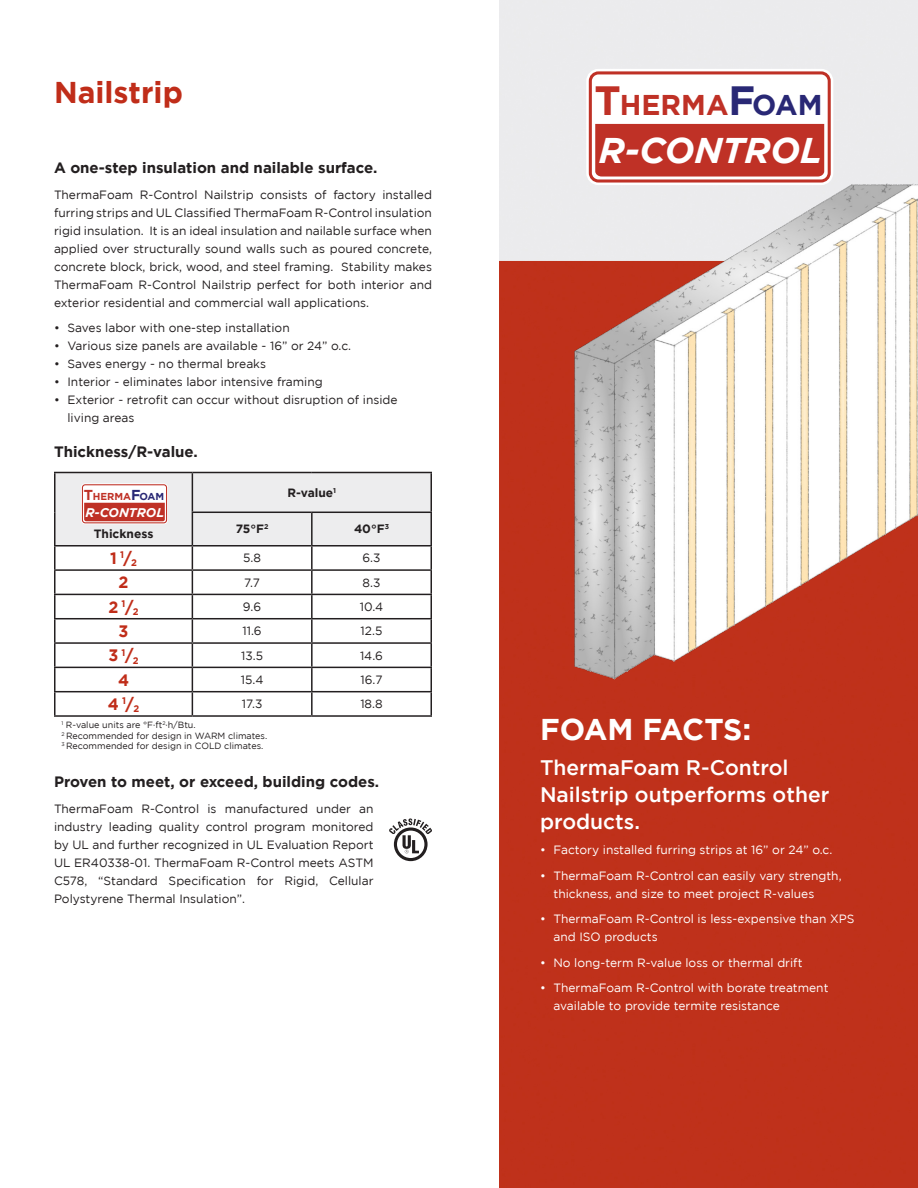
<style>
.page{position:relative;width:918px;height:1188px;background:#fff}
.page>*{position:absolute;margin:0;border:0;box-sizing:border-box;transform-origin:0 0}
.t1{font:italic 700 35.7px "Gotham";color:#fff}
.t2{font:700 30px "Gotham";letter-spacing:-.015em;color:#fff}
.t3{font:700 30px "Gotham";color:#c02d19}
.t4{font:700 28.5px "Gotham";color:#bf3126}
.Red_CallOut_Type{font:500 21px/27px "Gotham";color:#fff}
.t5{font:700 16.5px "Gotham";color:#c02d19}
.Body_Text_Heading{font:700 15px "Gotham";color:#231f20}
.t6{font:italic 700 12.6px "Gotham";color:#fff}
.Body_Text_Justified{font:12px/18px "Gotham";color:#231f20;text-align:justify}
.t7{font:12px/18px "Gotham";color:#fff}
.Body_Text_Table_Cent{font:12px "Gotham";color:#231f20}
.Body_Text_Table_Cent-2{font:700 12px "Gotham";color:#231f20}
.Body_Copy{font:700 12px "Gotham";color:#231f20}
.t8{font:700 10.05px "Gotham";color:#bf3126}
.Body_Text_Table_Note{font:9px "Gotham";color:#231f20}
.s1{font-size:14.4px}
.s2{font-size:14.4px;color:#292875}
.s3{color:#292875}
.s4{font-size:40.8px}
.s5{font-size:40.8px;color:#292875}
</style>
<div class="page">
<svg style="left:389px;top:818px;width:43px;height:43px"></svg>
<hr style="left:54px;top:472px;width:138px;height:1px;background:#231f20">
<hr style="left:54px;top:473px;width:2px;height:39px;background:#231f20">
<hr style="left:312px;top:472px;width:120px;height:1px;background:#231f20">
<hr style="left:430px;top:473px;width:2px;height:39px;background:#231f20">
<hr style="left:54px;top:512px;width:2px;height:33px;background:#231f20">
<hr style="left:312px;top:512px;width:120px;height:1px;background:#231f20">
<hr style="left:430px;top:513px;width:2px;height:32px;background:#231f20">
<hr style="left:54px;top:545px;width:138px;height:2px;background:#231f20">
<hr style="left:54px;top:547px;width:2px;height:22px;background:#231f20">
<hr style="left:312px;top:545px;width:120px;height:2px;background:#231f20">
<hr style="left:430px;top:547px;width:2px;height:22px;background:#231f20">
<hr style="left:54px;top:569px;width:138px;height:2px;background:#231f20">
<hr style="left:54px;top:571px;width:2px;height:23px;background:#231f20">
<hr style="left:312px;top:569px;width:120px;height:2px;background:#231f20">
<hr style="left:430px;top:571px;width:2px;height:23px;background:#231f20">
<hr style="left:54px;top:594px;width:138px;height:1px;background:#231f20">
<hr style="left:54px;top:595px;width:2px;height:23px;background:#231f20">
<hr style="left:312px;top:594px;width:120px;height:1px;background:#231f20">
<hr style="left:430px;top:595px;width:2px;height:23px;background:#231f20">
<hr style="left:54px;top:618px;width:138px;height:1px;background:#231f20">
<hr style="left:54px;top:619px;width:2px;height:23px;background:#231f20">
<hr style="left:312px;top:618px;width:120px;height:1px;background:#231f20">
<hr style="left:430px;top:619px;width:2px;height:23px;background:#231f20">
<hr style="left:54px;top:642px;width:138px;height:2px;background:#231f20">
<hr style="left:54px;top:644px;width:2px;height:23px;background:#231f20">
<hr style="left:312px;top:642px;width:120px;height:2px;background:#231f20">
<hr style="left:430px;top:644px;width:2px;height:23px;background:#231f20">
<hr style="left:54px;top:667px;width:138px;height:1px;background:#231f20">
<hr style="left:54px;top:668px;width:2px;height:23px;background:#231f20">
<hr style="left:312px;top:667px;width:120px;height:1px;background:#231f20">
<hr style="left:430px;top:668px;width:2px;height:23px;background:#231f20">
<hr style="left:54px;top:691px;width:138px;height:1px;background:#231f20">
<hr style="left:54px;top:692px;width:2px;height:23px;background:#231f20">
<hr style="left:312px;top:691px;width:120px;height:1px;background:#231f20">
<hr style="left:430px;top:692px;width:2px;height:23px;background:#231f20">
<hr style="left:54px;top:715px;width:138px;height:2px;background:#231f20">
<hr style="left:192px;top:715px;width:120px;height:2px;background:#231f20">
<hr style="left:312px;top:715px;width:120px;height:2px;background:#231f20">
<svg style="left:55px;top:472px;width:376px;height:243px"></svg>
<img style="left:500px;top:0;width:418px;height:1188px">
<div style="left:586px;top:69px;width:247px;height:116px;border:8px solid #fff;border-radius:8px"></div>
<div style="left:590px;top:73px;width:239px;height:108px;background:#fff;border-radius:8px"></div>
<div style="left:589px;top:71px;width:242px;height:112px;border:3px solid #bf3126;border-radius:8px"></div>
<div style="left:595px;top:124px;width:229px;height:36px;background:#bf3126"></div>
<img style="left:517px;top:160px;width:401px;height:545px">
<p class="t3" style="left:54px;top:75px;width:130px">Nailstrip</p>
<p class="Body_Text_Heading" style="left:54px;top:159px;width:325px">A one-step insulation and nailable surface.</p>
<p class="Body_Text_Justified" style="left:54px;top:185px;width:380px">ThermaFoam R-Control Nailstrip consists of factory installed furring strips and UL Classified ThermaFoam R-Control insulation rigid insulation. It is an ideal insulation and nailable surface when applied over structurally sound walls such as poured concrete, concrete block, brick, wood, and steel framing. Stability makes ThermaFoam R-Control Nailstrip perfect for both interior and exterior residential and commercial wall applications.</p>
<p class="Body_Text_Justified" style="left:54px;top:319px;width:237px">• Saves labor with one-step installation</p>
<p class="Body_Text_Justified" style="left:54px;top:337px;width:299px">• Various size panels are available - 16” or 24” o.c.</p>
<p class="Body_Text_Justified" style="left:54px;top:355px;width:214px">• Saves energy - no thermal breaks</p>
<p class="Body_Text_Justified" style="left:54px;top:373px;width:270px">• Interior - eliminates labor intensive framing</p>
<p class="Body_Text_Justified" style="left:68px;top:391px;width:332px;text-indent:-14px">• Exterior - retrofit can occur without disruption of inside living areas</p>
<p class="Body_Text_Heading" style="left:54px;top:443px;width:145px">Thickness/R-value.</p>
<p class="t8" style="left:84px;top:490px;width:82px"><span class="s1">T</span>HERMA<span class="s2">F</span><span class="s3">OAM</span></p>
<p class="t6" style="left:85px;top:505px;width:80px">R-CONTROL</p>
<p class="Body_Copy" style="left:94px;top:526px;width:61px">Thickness</p>
<p class="Body_Text_Table_Cent-2" style="left:287px;top:486px;width:50px">R-value<sup>1</sup></p>
<p class="Body_Text_Table_Cent-2" style="left:236px;top:522px;width:34px">75°F<sup>2</sup></p>
<p class="Body_Text_Table_Cent-2" style="left:354px;top:522px;width:37px">40°F<sup>3</sup></p>
<p class="t5" style="left:110px;top:549px;width:28px">1 <sup>1</sup>/<sub>2</sub></p>
<p class="Body_Text_Table_Cent" style="left:243px;top:551px;width:19px">5.8</p>
<p class="Body_Text_Table_Cent" style="left:363px;top:551px;width:20px">6.3</p>
<p class="t5" style="left:119px;top:573px;width:11px">2</p>
<p class="Body_Text_Table_Cent" style="left:244px;top:576px;width:17px">7.7</p>
<p class="Body_Text_Table_Cent" style="left:363px;top:576px;width:19px">8.3</p>
<p class="t5" style="left:108px;top:597px;width:32px">2 <sup>1</sup>/<sub>2</sub></p>
<p class="Body_Text_Table_Cent" style="left:243px;top:600px;width:20px">9.6</p>
<p class="Body_Text_Table_Cent" style="left:360px;top:600px;width:25px">10.4</p>
<p class="t5" style="left:119px;top:622px;width:11px">3</p>
<p class="Body_Text_Table_Cent" style="left:242px;top:624px;width:21px">11.6</p>
<p class="Body_Text_Table_Cent" style="left:361px;top:624px;width:23px">12.5</p>
<p class="t5" style="left:109px;top:646px;width:32px">3 <sup>1</sup>/<sub>2</sub></p>
<p class="Body_Text_Table_Cent" style="left:241px;top:649px;width:23px">13.5</p>
<p class="Body_Text_Table_Cent" style="left:360px;top:649px;width:25px">14.6</p>
<p class="t5" style="left:118px;top:670px;width:13px">4</p>
<p class="Body_Text_Table_Cent" style="left:241px;top:673px;width:24px">15.4</p>
<p class="Body_Text_Table_Cent" style="left:361px;top:673px;width:23px">16.7</p>
<p class="t5" style="left:108px;top:694px;width:33px">4 <sup>1</sup>/<sub>2</sub></p>
<p class="Body_Text_Table_Cent" style="left:242px;top:697px;width:22px">17.3</p>
<p class="Body_Text_Table_Cent" style="left:360px;top:697px;width:24px">18.8</p>
<p class="Body_Text_Table_Note" style="left:62px;top:720px;width:136px"><sup>1</sup> R-value units are °F·ft<sup>2</sup>·h/Btu.</p>
<p class="Body_Text_Table_Note" style="left:62px;top:730px;width:207px"><sup>2</sup> Recommended for design in WARM climates.</p>
<p class="Body_Text_Table_Note" style="left:62px;top:741px;width:203px"><sup>3</sup> Recommended for design in COLD climates.</p>
<p class="Body_Text_Heading" style="left:54px;top:773px;width:327px">Proven to meet, or exceed, building codes.</p>
<p class="Body_Text_Justified" style="left:54px;top:799px;width:321px">ThermaFoam R-Control is manufactured under an industry leading quality control program monitored by UL and further recognized in UL Evaluation Report UL ER40338-01. ThermaFoam R-Control meets ASTM C578, “Standard Specification for Rigid, Cellular Polystyrene Thermal Insulation”.</p>
<p class="t4" style="left:594px;top:88px;width:230px"><span class="s4">T</span>HERMA<span class="s5">F</span><span class="s3">OAM</span></p>
<p class="t1" style="left:599px;top:130px;width:225px">R-CONTROL</p>
<p class="t2" style="left:540px;top:712px;width:213px">FOAM FACTS:</p>
<p class="Red_CallOut_Type" style="left:540px;top:753px;width:291px">ThermaFoam R-Control<br>Nailstrip outperforms other products.</p>
<p class="t7" style="left:540px;top:841px;width:294px">• Factory installed furring strips at 16” or 24” o.c.</p>
<p class="t7" style="left:554px;top:866px;width:290px;text-indent:-14px">• ThermaFoam R-Control can easily vary strength, thickness, and size to meet project R-values</p>
<p class="t7" style="left:554px;top:910px;width:303px;text-indent:-14px">• ThermaFoam R-Control is less-expensive than XPS and ISO products</p>
<p class="t7" style="left:540px;top:953px;width:264px">• No long-term R-value loss or thermal drift</p>
<p class="t7" style="left:554px;top:979px;width:277px;text-indent:-14px">• ThermaFoam R-Control with borate treatment available to provide termite resistance</p>
</div>
